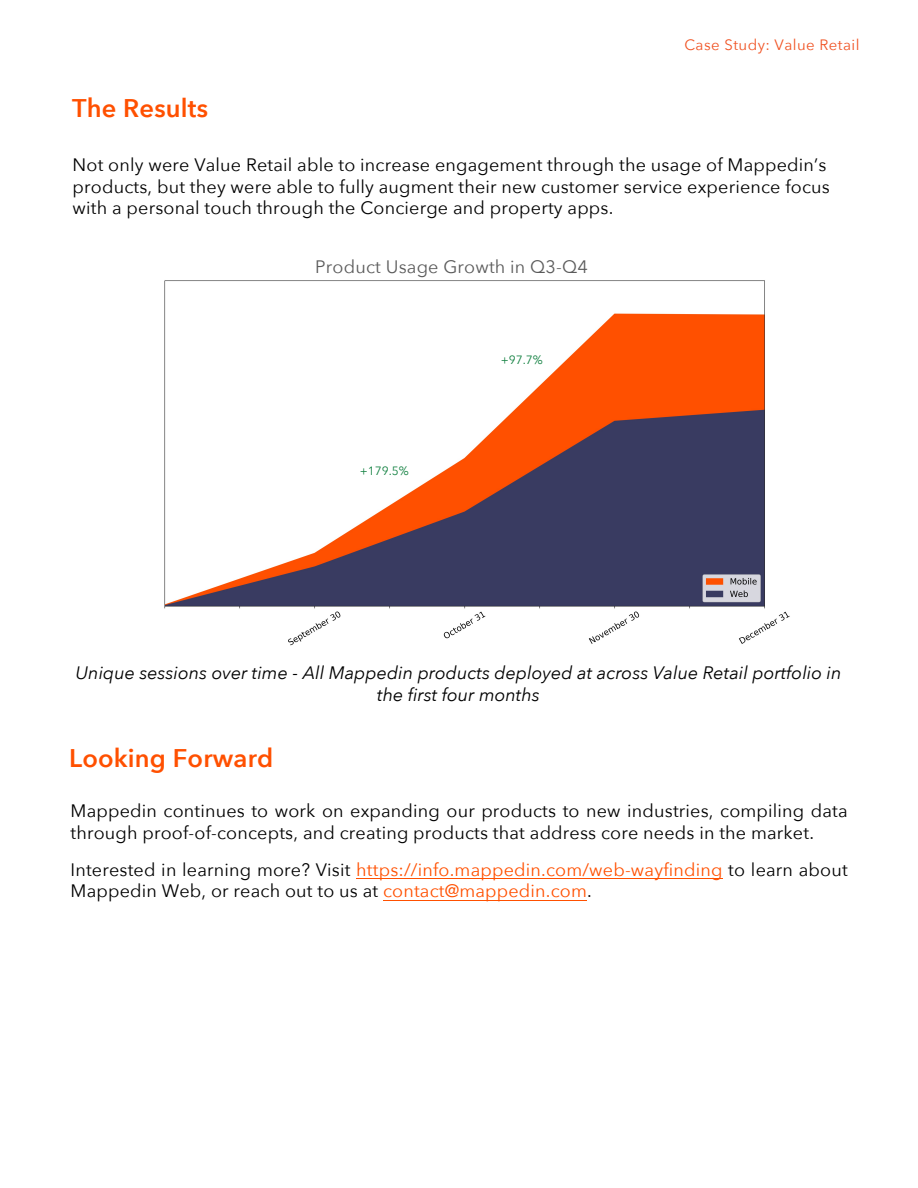
<style>
.page{position:relative;width:918px;height:1188px;background:#fff}
.page>*{position:absolute;margin:0;border:0;box-sizing:border-box;transform-origin:0 0}
.t1{font:600 25.5px "Avenir Next";letter-spacing:.005em;color:#ff5000}
.t2{font:18px/21.6px "Avenir Next";letter-spacing:.01em;color:#000}
.t3{font:italic 18px/21.6px "Avenir Next";color:#000;text-align:center}
.t4{font:18px "Avenir Next";letter-spacing:.01em;color:#5b5b5b}
.t5{font:15px "Avenir Next";letter-spacing:.03em;color:#f05323}
.t6{font:12px "Avenir Next";color:#118040}
.s1{font-style:inherit}
.s2{color:#ff5000}
</style>
<div class="page">
<img style="left:164px;top:280px;width:626px;height:366px">
<hr style="left:383px;top:900px;width:204px;height:1px;background:#ff5000">
<hr style="left:356px;top:878px;width:366px;height:1px;background:#ff5000">
<p class="t5" style="left:684px;top:32px;width:177px"><span class="s1">Case Study:</span> Value Retail</p>
<h1 class="t1" style="left:72px;top:87px;width:137px">The Results</h1>
<p class="t2" style="left:73px;top:153px;width:759px">Not only were Value Retail able to increase engagement through the usage of Mappedin’s products, but they were able to fully augment their new customer service experience focus with a personal touch through the Concierge and property apps.</p>
<p class="t4" style="left:315px;top:251px;width:274px">Product Usage Growth in Q3-Q4</p>
<p class="t6" style="left:360px;top:461px;width:50px">+179.5%</p>
<p class="t6" style="left:501px;top:350px;width:43px">+97.7%</p>
<p class="t3" style="left:76px;top:661px;width:768px">Unique sessions over time - All Mappedin products deployed at across Value Retail portfolio in the first four months</p>
<h1 class="t1" style="left:69px;top:736px;width:206px">Looking Forward</h1>
<p class="t2" style="left:71px;top:800px;width:779px">Mappedin continues to work on expanding our products to new industries, compiling data through proof-of-concepts, and creating products that address core needs in the market.</p>
<p class="t2" style="left:71px;top:858px;width:779px">Interested in learning more? Visit <span class="s2">https://info.mappedin.com/web-wayfinding</span> to learn about<br>Mappedin Web, or reach out to us at <span class="s2">contact@mappedin.com</span>.</p>
</div>
